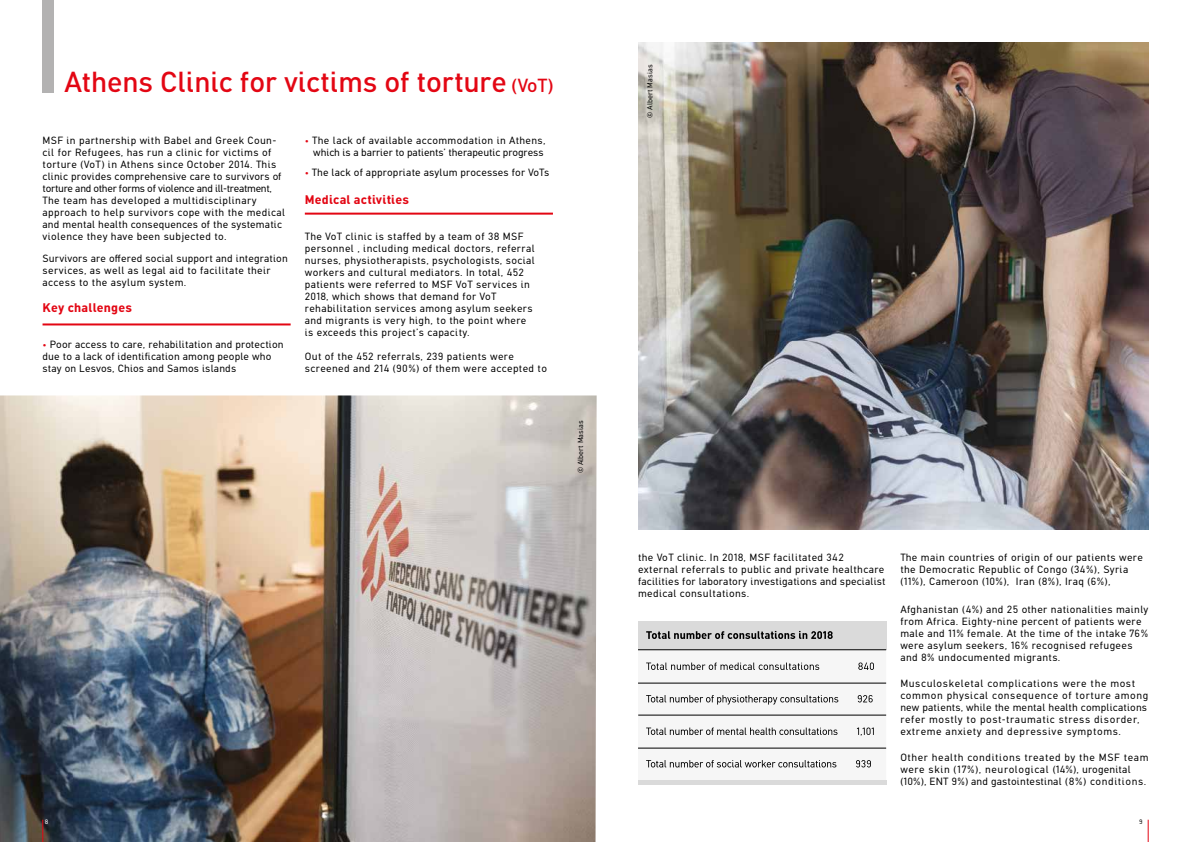
<style>
.page{position:relative;width:1191px;height:842px;background:#fff}
.page>*{position:absolute;margin:0;border:0;box-sizing:border-box;transform-origin:0 0}
.t1{font:500 29px "CFDIN Std";letter-spacing:-.005em;color:#e30613}
.t2{font:700 12.5px "CFDIN Std";letter-spacing:.015em;color:#e30613}
.t3{font:10.5px/12px "CFDIN Std";letter-spacing:.035em;color:#000}
.t4{font:10.5px/12px "CFDIN Std";letter-spacing:.055em;color:#000}
.t5{font:10.5px/12px "CFDIN Std";letter-spacing:.015em;color:#000}
.t6{font:10.5px/12px "CFDIN Std";color:#000;text-align:right}
.t7{font:7.5px "CFDIN Std";color:#000}
.t8{font:6.5px "CFDIN Std";color:#fff}
.t9{font:6.5px "CFDIN Std";color:#000}
.s1{font-size:19px}
.s2{color:#e30613}
</style>
<div class="page">
<img style="left:0;top:395px;width:596px;height:447px">
<img style="left:638px;top:43px;width:510px;height:486px">
<svg style="left:43px;top:820px;width:1px;height:22px"></svg>
<svg style="left:1148px;top:820px;width:1px;height:22px"></svg>
<hr style="left:43px;top:323px;width:248px;height:2px;background:#e30613">
<hr style="left:305px;top:213px;width:248px;height:2px;background:#e30613">
<div style="left:43px;top:0;width:11px;height:92px;background:#b3b2b2"></div>
<div style="left:638px;top:621px;width:248px;height:161px;background:#f6f6f6"></div>
<div style="left:638px;top:621px;width:248px;height:28px;background:#dadada"></div>
<hr style="left:638px;top:649px;width:248px;height:1px;background:#000">
<div style="left:638px;top:780px;width:248px;height:5px;background:#dadada"></div>
<hr style="left:638px;top:683px;width:248px;height:1px;background:#000">
<hr style="left:638px;top:715px;width:248px;height:1px;background:#000">
<hr style="left:638px;top:748px;width:248px;height:1px;background:#000">
<svg style="left:646px;top:631px;width:186px;height:8px"></svg>
<svg style="left:646px;top:662px;width:173px;height:8px"></svg>
<svg style="left:858px;top:662px;width:16px;height:8px"></svg>
<svg style="left:646px;top:695px;width:192px;height:9px"></svg>
<svg style="left:857px;top:695px;width:15px;height:7px"></svg>
<svg style="left:646px;top:727px;width:191px;height:8px"></svg>
<svg style="left:857px;top:727px;width:16px;height:9px"></svg>
<svg style="left:646px;top:760px;width:190px;height:7px"></svg>
<svg style="left:856px;top:760px;width:15px;height:7px"></svg>
<h1 class="t1" style="left:64px;top:65px;width:491px">Athens Clinic for victims of torture <span class="s1">(VoT)</span></h1>
<p class="t7" style="left:645px;top:118px;width:54px;rotate:-90deg">© Albert Masias</p>
<p class="t3" style="left:43px;top:135px;width:244px">MSF in partnership with Babel and Greek Coun&shy;cil for Refugees, has run a clinic for victims of torture (VoT) in Athens since October 2014. This clinic provides comprehensive care to survivors of torture and other forms of violence and ill-treatment, The team has developed a multidisciplinary approach to help survivors cope with the medical and mental health consequences of the systematic violence they have been subjected to.</p>
<p class="t3" style="left:43px;top:253px;width:247px">Survivors are offered social support and integration services, as well as legal aid to facilitate their access to the asylum system.</p>
<p class="t2" style="left:43px;top:301px;width:91px">Key challenges</p>
<p class="t5" style="left:43px;top:339px;width:242px"><span class="s2">•</span> Poor access to care, rehabilitation and protection due to a lack of identification among people who stay on Lesvos, Chios and Samos islands</p>
<p class="t6" style="left:305px;top:135px;width:242px"><span class="s2">•</span> The lack of available accommodation in Athens, which is a barrier to patients’ therapeutic progress</p>
<p class="t5" style="left:305px;top:167px;width:246px"><span class="s2">•</span> The lack of appropriate asylum processes for VoTs</p>
<p class="t2" style="left:305px;top:193px;width:106px">Medical activities</p>
<p class="t3" style="left:305px;top:231px;width:232px">The VoT clinic is staffed by a team of 38 MSF personnel , including medical doctors, referral nurses, physiotherapists, psychologists, social workers and cultural mediators. In total, 452 patients were referred to MSF VoT services in 2018, which shows that demand for VoT rehabilitation services among asylum seekers and migrants is very high, to the point where is exceeds this project’s capacity.</p>
<p class="t3" style="left:305px;top:351px;width:244px">Out of the 452 referrals, 239 patients were screened and 214 (90%) of them were accepted to</p>
<p class="t7" style="left:576px;top:473px;width:54px;rotate:-90deg">© Albert Masias</p>
<p class="t3" style="left:638px;top:551px;width:249px">the VoT clinic. In 2018, MSF facilitated 342 external referrals to public and private healthcare facilities for laboratory investigations and specialist medical consultations.</p>
<p class="t3" style="left:900px;top:551px;width:244px">The main countries of origin of our patients were the Democratic Republic of Congo (34%), Syria (11%), Cameroon (10%), Iran (8%), Iraq (6%),</p>
<p class="t3" style="left:900px;top:603px;width:250px">Afghanistan (4%) and 25 other nationalities mainly from Africa. Eighty-nine percent of patients were male and 11% female. At the time of the intake 76% were asylum seekers, 16% recognised refugees and 8% undocumented migrants.</p>
<p class="t4" style="left:900px;top:677px;width:249px">Musculoskeletal complications were the most common physical consequence of torture among new patients, while the mental health complications refer mostly to post-traumatic stress disorder, extreme anxiety and depressive symptoms.</p>
<p class="t4" style="left:900px;top:751px;width:250px">Other health conditions treated by the MSF team were skin (17%), neurological (14%), urogenital (10%), ENT 9%) and gastointestinal (8%) conditions.</p>
<p class="t8" style="left:45px;top:818px;width:5px">8</p>
<p class="t9" style="left:1139px;top:818px;width:5px">9</p>
</div>
